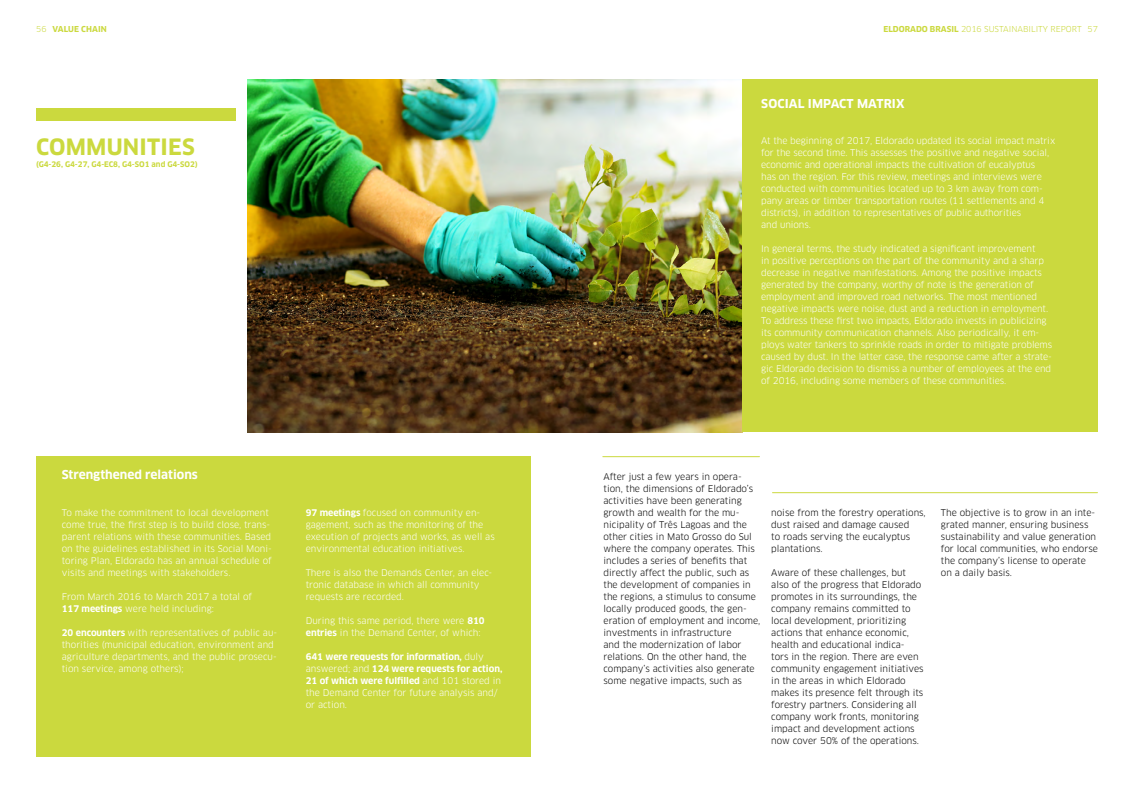
<style>
.page{position:relative;width:1134px;height:794px;background:#fff}
.page>*{position:absolute;margin:0;border:0;box-sizing:border-box;transform-origin:0 0}
.t1{font:700 22px "Clan Pro";letter-spacing:.01em;color:#cbd93e}
.t2{font:700 12px "Clan Pro";color:#fff}
.t3{font:9px/12px "Clan Pro";letter-spacing:-.01em;color:#fff}
.t4{font:9px/12px "Clan Pro";color:#000}
.t5{font:700 9px/12px "Clan Pro";color:#fff}
.t6{font:8px "Clan Pro";color:#cbd93e}
.t7{font:700 8px "Clan Pro";letter-spacing:.01em;color:#cbd93e}
.t8{font:700 7.5px "Clan Pro";color:#cbd93e}
.s1{font-weight:400}
.s2{font-weight:700}
</style>
<div class="page">
<div style="left:36px;top:456px;width:495px;height:300px;background:#cbd93e"></div>
<div style="left:36px;top:108px;width:199px;height:12px;background:#cbd93e"></div>
<img style="left:247px;top:79px;width:495px;height:353px">
<div style="left:742px;top:79px;width:356px;height:353px;background:#cbd93e"></div>
<hr style="left:603px;top:456px;width:156px;height:1px;background:#cbd93e">
<hr style="left:772px;top:492px;width:325px;height:1px;background:#cbd93e">
<p class="t7" style="left:36px;top:24px;width:72px"><span class="s1">56</span> VALUE CHAIN</p>
<p class="t6" style="left:883px;top:24px;width:216px"><span class="s2">ELDORADO BRASIL</span> 2016 SUSTAINABILITY REPORT 57</p>
<h2 class="t2" style="left:761px;top:97px;width:145px">SOCIAL IMPACT MATRIX</h2>
<h1 class="t1" style="left:36px;top:134px;width:160px">COMMUNITIES</h1>
<p class="t8" style="left:36px;top:160px;width:163px">(G4-26, G4-27, G4-EC8, G4-SO1 and G4-SO2)</p>
<p class="t3" style="left:761px;top:135px;width:296px">At the beginning of 2017, Eldorado updated its social impact matrix for the second time. This assesses the positive and negative social, economic and operational impacts the cultivation of eucalyptus<br>has on the region. For this review, meetings and interviews were conducted with communities located up to 3 km away from com&shy;pany areas or timber transportation routes (11 settlements and 4 districts), in addition to representatives of public authorities<br>and unions.</p>
<p class="t3" style="left:761px;top:243px;width:292px">In general terms, the study indicated a significant improvement<br>in positive perceptions on the part of the community and a sharp decrease in negative manifestations. Among the positive impacts generated by the company, worthy of note is the generation of employment and improved road networks. The most mentioned negative impacts were noise, dust and a reduction in employment.<br>To address these first two impacts, Eldorado invests in publicizing its community communication channels. Also periodically, it em&shy;ploys water tankers to sprinkle roads in order to mitigate problems caused by dust. In the latter case, the response came after a strate&shy;gic Eldorado decision to dismiss a number of employees at the end of 2016, including some members of these communities.</p>
<h2 class="t2" style="left:62px;top:468px;width:138px">Strengthened relations</h2>
<p class="t3" style="left:62px;top:507px;width:212px">To make the commitment to local development come true, the first step is to build close, trans&shy;parent relations with these communities. Based on the guidelines established in its Social Moni&shy;toring Plan, Eldorado has an annual schedule of visits and meetings with stakeholders.</p>
<p class="t3" style="left:62px;top:591px;width:192px">From March 2016 to March 2017 a total of<br><span class="s2">117 meetings</span> were held including:</p>
<p class="t3" style="left:62px;top:627px;width:217px"><span class="s2">20 encounters</span> with representatives of public au&shy;thorities (municipal education, environment and agriculture departments, and the public prosecu&shy;tion service, among others);</p>
<p class="t3" style="left:306px;top:507px;width:191px"><span class="s2">97 meetings</span> focused on community en&shy;gagement, such as the monitoring of the execution of projects and works, as well as environmental education initiatives.</p>
<p class="t3" style="left:306px;top:567px;width:188px">There is also the Demands Center, an elec&shy;tronic database in which all community requests are recorded.</p>
<p class="t3" style="left:306px;top:615px;width:180px">During this same period, there were <span class="s2">810 entries</span> in the Demand Center, of which:</p>
<p class="t5" style="left:306px;top:651px;width:198px">641 were requests for information, <span class="s1">duly answered; and</span> 124 were requests for action, 21 of which were fulfilled <span class="s1">and 101 stored in the Demand Center for future analysis and/ or action.</span></p>
<p class="t4" style="left:603px;top:471px;width:158px">After just a few years in opera&shy;tion, the dimensions of Eldorado’s activities have been generating growth and wealth for the mu&shy;nicipality of Três Lagoas and the other cities in Mato Grosso do Sul where the company operates. This includes a series of benefits that directly affect the public, such as the development of companies in the regions, a stimulus to consume locally produced goods, the gen&shy;eration of employment and income, investments in infrastructure<br>and the modernization of labor relations. On the other hand, the company’s activities also generate some negative impacts, such as</p>
<p class="t4" style="left:771px;top:507px;width:156px">noise from the forestry operations, dust raised and damage caused<br>to roads serving the eucalyptus plantations.</p>
<p class="t4" style="left:771px;top:567px;width:154px">Aware of these challenges, but also of the progress that Eldorado promotes in its surroundings, the company remains committed to local development, prioritizing actions that enhance economic, health and educational indica&shy;tors in the region. There are even community engagement initiatives in the areas in which Eldorado makes its presence felt through its forestry partners. Considering all company work fronts, monitoring impact and development actions now cover 50% of the operations.</p>
<p class="t4" style="left:941px;top:507px;width:158px">The objective is to grow in an inte&shy;grated manner, ensuring business sustainability and value generation for local communities, who endorse the company’s license to operate on a daily basis.</p>
</div>
